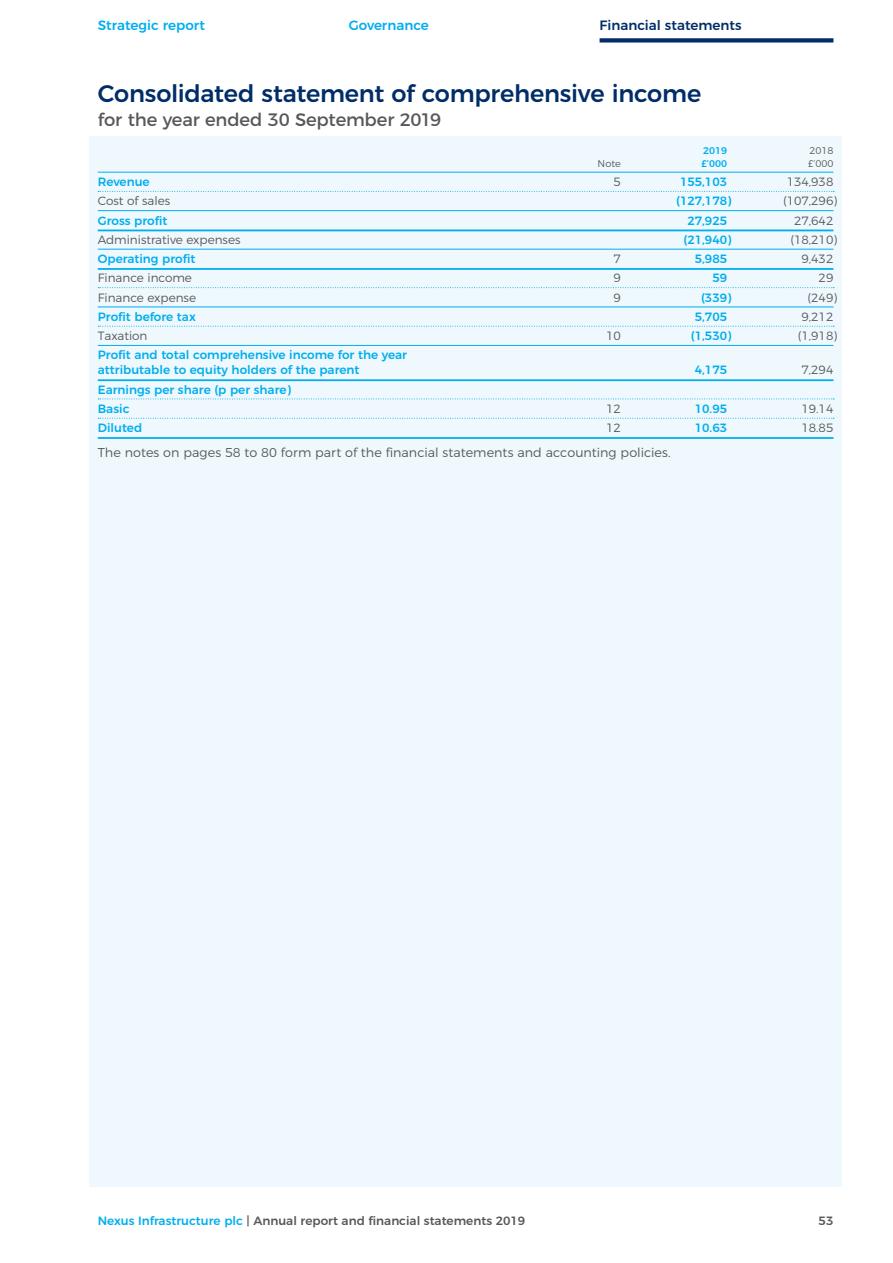
<style>
.page{position:relative;width:893px;height:1263px;background:#fff}
.page>*{position:absolute;margin:0;border:0;box-sizing:border-box;transform-origin:0 0}
.t1{font:500 24px "Montserrat";letter-spacing:-.01em;color:#002d67}
.t2{font:18px "Montserrat";letter-spacing:-.01em;color:#57585a}
.t3{font:500 13.5px "Montserrat";color:#00aeef}
.t4{font:500 13.5px "Montserrat";color:#002d67}
.t5{font:300 12.75px "Montserrat";letter-spacing:.005em;color:#57585a}
.t6{font:500 12px/15px "Montserrat";color:#00aeef}
.t7{font:300 12px "Montserrat";color:#57585a}
.t8{font:500 12px "Montserrat";color:#57585a}
.t9{font:300 9.75px "Montserrat";color:#57585a}
.t10{font:500 9.75px "Montserrat";color:#00aeef}
.s1{color:#00aeef}
</style>
<div class="page">
<div style="left:600px;top:38px;width:233px;height:5px;background:#002d67"></div>
<div style="left:89px;top:136px;width:753px;height:1050px;background:#eef8fd"></div>
<hr style="left:98px;top:172px;width:735px;height:1px;background:#00aeef">
<svg style="left:98px;top:191px;width:736px;height:1px"></svg>
<hr style="left:98px;top:210px;width:735px;height:1px;background:#00aeef">
<hr style="left:98px;top:230px;width:735px;height:1px;background:#00aeef">
<hr style="left:98px;top:249px;width:735px;height:1px;background:#00aeef">
<hr style="left:98px;top:268px;width:735px;height:2px;background:#00aeef">
<svg style="left:98px;top:287px;width:736px;height:1px"></svg>
<hr style="left:98px;top:307px;width:735px;height:1px;background:#00aeef">
<svg style="left:98px;top:326px;width:736px;height:1px"></svg>
<hr style="left:98px;top:345px;width:735px;height:1px;background:#00aeef">
<hr style="left:98px;top:379px;width:735px;height:2px;background:#00aeef">
<svg style="left:98px;top:399px;width:736px;height:1px"></svg>
<svg style="left:98px;top:418px;width:736px;height:1px"></svg>
<hr style="left:98px;top:437px;width:735px;height:2px;background:#00aeef">
<p class="t3" style="left:98px;top:14px;width:109px">Strategic report</p>
<p class="t3" style="left:349px;top:14px;width:82px">Governance</p>
<p class="t4" style="left:600px;top:14px;width:144px">Financial statements</p>
<h1 class="t1" style="left:98px;top:74px;width:605px">Consolidated statement of comprehensive income</h1>
<h2 class="t2" style="left:98px;top:105px;width:345px">for the year ended 30 September 2019</h2>
<p class="t10" style="left:703px;top:143px;width:26px">2019</p>
<p class="t9" style="left:809px;top:143px;width:26px">2018</p>
<p class="t9" style="left:598px;top:156px;width:25px">Note</p>
<p class="t10" style="left:702px;top:155px;width:27px">£’000</p>
<p class="t9" style="left:808px;top:156px;width:27px">£’000</p>
<p class="t6" style="left:98px;top:173px;width:53px">Revenue</p>
<p class="t7" style="left:613px;top:172px;width:9px">5</p>
<p class="t6" style="left:680px;top:173px;width:49px">155,103</p>
<p class="t7" style="left:787px;top:172px;width:48px">134,938</p>
<p class="t7" style="left:98px;top:192px;width:74px">Cost of sales</p>
<p class="t6" style="left:676px;top:193px;width:57px">(127,178)</p>
<p class="t7" style="left:783px;top:192px;width:56px">(107,296)</p>
<p class="t6" style="left:98px;top:212px;width:71px">Gross profit</p>
<p class="t6" style="left:687px;top:212px;width:41px">27,925</p>
<p class="t7" style="left:794px;top:211px;width:41px">27,642</p>
<p class="t7" style="left:98px;top:230px;width:144px">Administrative expenses</p>
<p class="t6" style="left:684px;top:231px;width:49px">(21,940)</p>
<p class="t7" style="left:790px;top:230px;width:48px">(18,210)</p>
<p class="t6" style="left:98px;top:250px;width:99px">Operating profit</p>
<p class="t7" style="left:613px;top:249px;width:9px">7</p>
<p class="t6" style="left:695px;top:250px;width:34px">5,985</p>
<p class="t7" style="left:801px;top:249px;width:33px">9,432</p>
<p class="t7" style="left:98px;top:269px;width:96px">Finance income</p>
<p class="t7" style="left:613px;top:269px;width:9px">9</p>
<p class="t6" style="left:712px;top:270px;width:16px">59</p>
<p class="t7" style="left:819px;top:269px;width:16px">29</p>
<p class="t7" style="left:98px;top:288px;width:100px">Finance expense</p>
<p class="t7" style="left:613px;top:288px;width:9px">9</p>
<p class="t6" style="left:701px;top:289px;width:32px">(339)</p>
<p class="t7" style="left:808px;top:288px;width:31px">(249)</p>
<p class="t6" style="left:98px;top:308px;width:100px">Profit before tax</p>
<p class="t6" style="left:695px;top:308px;width:34px">5,705</p>
<p class="t7" style="left:801px;top:307px;width:33px">9,212</p>
<p class="t7" style="left:98px;top:326px;width:51px">Taxation</p>
<p class="t7" style="left:606px;top:326px;width:16px">10</p>
<p class="t6" style="left:691px;top:327px;width:42px">(1,530)</p>
<p class="t7" style="left:798px;top:326px;width:41px">(1,918)</p>
<p class="t6" style="left:98px;top:347px;width:311px">Profit and total comprehensive income for the year attributable to equity holders of the parent</p>
<p class="t6" style="left:695px;top:362px;width:34px">4,175</p>
<p class="t7" style="left:801px;top:361px;width:33px">7,294</p>
<p class="t6" style="left:98px;top:379px;width:195px;line-height:19.2px">Earnings per share (p per share)<br>Basic</p>
<p class="t7" style="left:606px;top:399px;width:16px">12</p>
<p class="t6" style="left:695px;top:400px;width:34px">10.95</p>
<p class="t7" style="left:801px;top:399px;width:34px">19.14</p>
<p class="t6" style="left:98px;top:419px;width:46px">Diluted</p>
<p class="t7" style="left:606px;top:418px;width:16px">12</p>
<p class="t6" style="left:695px;top:419px;width:34px">10.63</p>
<p class="t7" style="left:801px;top:418px;width:34px">18.85</p>
<p class="t5" style="left:98px;top:442px;width:574px">The notes on pages 58 to 80 form part of the financial statements and accounting policies.</p>
<p class="t8" style="left:98px;top:1211px;width:429px"><span class="s1">Nexus Infrastructure plc</span> | Annual report and financial statements 2019</p>
<p class="t8" style="left:819px;top:1211px;width:16px">53</p>
</div>
